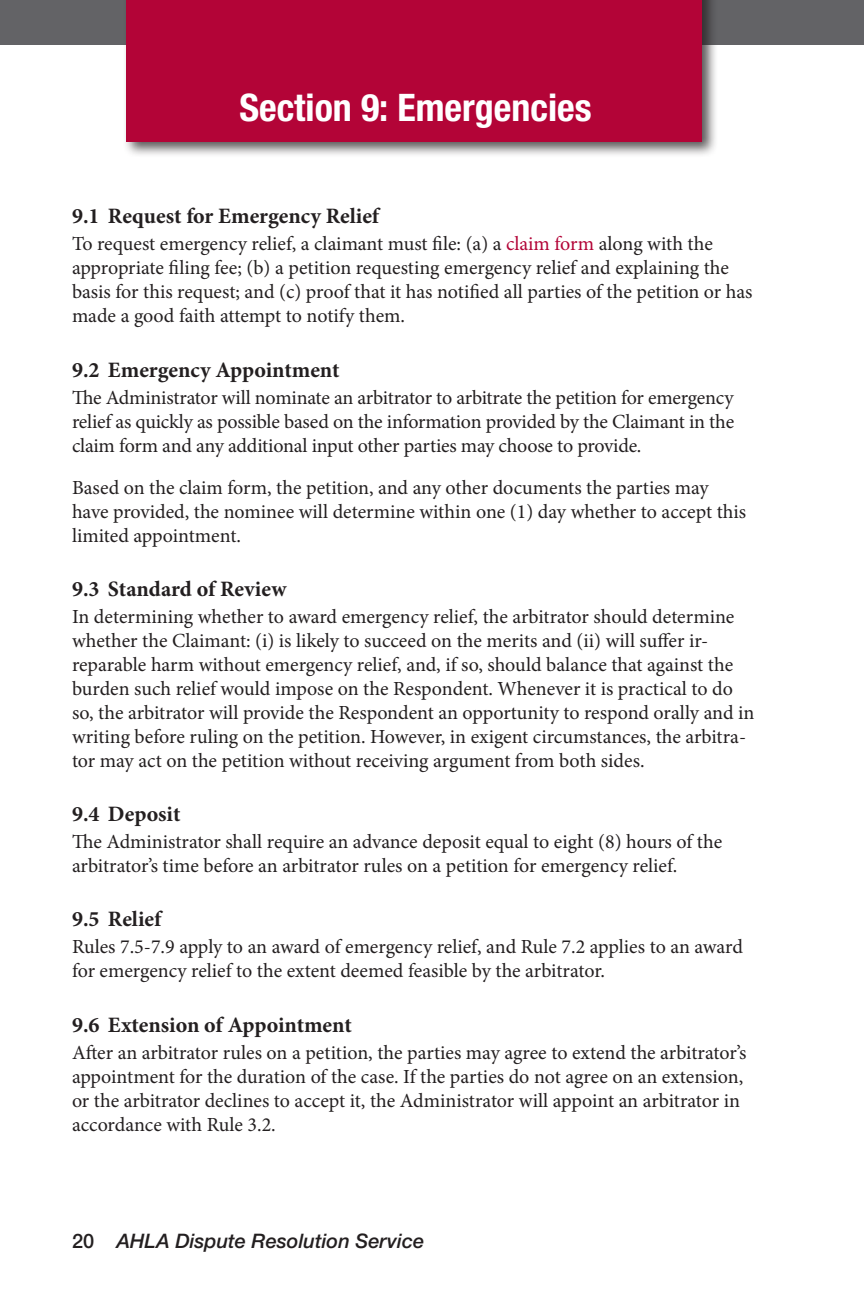
<style>
.page{position:relative;width:864px;height:1296px;background:#fff}
.page>*{position:absolute;margin:0;border:0;box-sizing:border-box;transform-origin:0 0}
.Section_Header{font:700 condensed 38px "Helvetica Neue LT Std";color:#fff}
.Subheads{font:700 22px "Minion Pro";letter-spacing:-.005em;color:#231f20}
.Body{font:20px/24px "Minion Pro";letter-spacing:-.005em;color:#231f20}
.t1{font:italic 500 20px "Helvetica Neue LT Std";color:#231f20}
.s1{color:#b30437}
.s2{font-style:normal}
</style>
<div class="page">
<div style="left:0;top:0;width:864px;height:45px;background:#636366"></div>
<div style="left:122px;top:0;width:597px;height:158px;background:#231f20;opacity:.75"></div>
<div style="left:126px;top:0;width:576px;height:141px;background:#b30437"></div>
<p class="Section_Header" style="left:239px;top:84px;width:354px">Section 9: Emergencies</p>
<p class="Subheads" style="left:72px;top:201px;width:309px">9.1 Request for Emergency Relief</p>
<p class="Body" style="left:72px;top:232px;width:682px">To request emergency relief, a claimant must file: (a) a <span class="s1">claim form</span> along with the appropriate filing fee; (b) a petition requesting emergency relief and explaining the basis for this request; and (c) proof that it has notified all parties of the petition or has made a good faith attempt to notify them.</p>
<p class="Subheads" style="left:72px;top:354px;width:269px">9.2 Emergency Appointment</p>
<p class="Body" style="left:72px;top:385px;width:664px;text-align:justify">The Administrator will nominate an arbitrator to arbitrate the petition for emergency relief as quickly as possible based on the information provided by the Claimant in the claim form and any additional input other parties may choose to provide.</p>
<p class="Body" style="left:72px;top:475px;width:676px">Based on the claim form, the petition, and any other documents the parties may have provided, the nominee will determine within one (1) day whether to accept this limited appointment.</p>
<p class="Subheads" style="left:72px;top:573px;width:216px">9.3 Standard of Review</p>
<p class="Body" style="left:72px;top:605px;width:684px">In determining whether to award emergency relief, the arbitrator should determine whether the Claimant: (i) is likely to succeed on the merits and (ii) will suffer ir&shy;reparable harm without emergency relief, and, if so, should balance that against the burden such relief would impose on the Respondent. Whenever it is practical to do so, the arbitrator will provide the Respondent an opportunity to respond orally and in writing before ruling on the petition. However, in exigent circumstances, the arbitra&shy;tor may act on the petition without receiving argument from both sides.</p>
<p class="Subheads" style="left:72px;top:799px;width:110px">9.4 Deposit</p>
<p class="Body" style="left:72px;top:830px;width:652px">The Administrator shall require an advance deposit equal to eight (8) hours of the arbitrator’s time before an arbitrator rules on a petition for emergency relief.</p>
<p class="Subheads" style="left:72px;top:904px;width:91px">9.5 Relief</p>
<p class="Body" style="left:72px;top:935px;width:672px">Rules 7.5-7.9 apply to an award of emergency relief, and Rule 7.2 applies to an award for emergency relief to the extent deemed feasible by the arbitrator.</p>
<p class="Subheads" style="left:72px;top:1009px;width:281px">9.6 Extension of Appointment</p>
<p class="Body" style="left:72px;top:1040px;width:676px">After an arbitrator rules on a petition, the parties may agree to extend the arbitrator’s appointment for the duration of the case. If the parties do not agree on an extension, or the arbitrator declines to accept it, the Administrator will appoint an arbitrator in accordance with Rule 3.2.</p>
<p class="t1" style="left:72px;top:1229px;width:354px"><span class="s2">20</span> AHLA Dispute Resolution Service</p>
</div>
